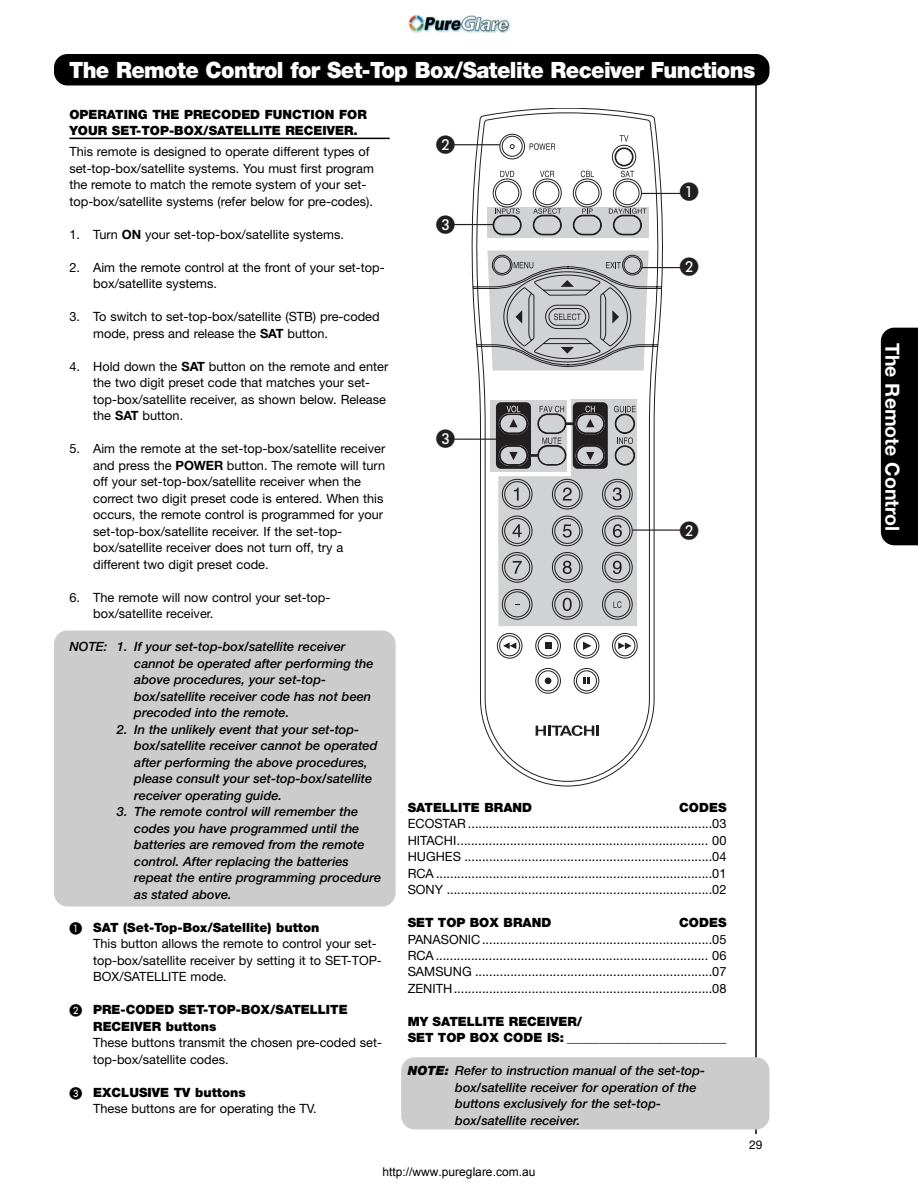
<style>
.page{position:relative;width:918px;height:1188px;background:#fff}
.page>*{position:absolute;margin:0;border:0;box-sizing:border-box;transform-origin:0 0}
.t1{font:900 22.5px "Helvetica Neue";letter-spacing:-.025em;color:#fff;scale:.95 1}
.t2{font:700 19.5px "Helvetica Neue";color:#fff}
.t3{font:18.9px "European Pi One";color:#231f20}
.t4{font:12.75px/16.5px "Helvetica Neue";color:#000}
.t5{font:italic 500 12.75px/16.5px "Helvetica Neue";color:#000}
.t6{font:900 12.75px/16.5px "Helvetica Neue";color:#000}
.t7{font:12px "Arial";color:#000}
.t8{font:12px "Helvetica Neue";color:#000}
.s1{font-weight:700}
.s2{font-family:"European Pi One";font-weight:400}
.s3{font-weight:900}
</style>
<div class="page">
<hr style="left:755px;top:58px;width:2px;height:1076px;background:#000">
<div style="left:54px;top:54px;width:716px;height:32px;background:#000;border-radius:14px"></div>
<div style="left:881px;top:328px;width:37px;height:217px;background:#000"></div>
<div style="left:54px;top:630px;width:342px;height:277px;background:#ccc;border-radius:14px"></div>
<div style="left:401px;top:1057px;width:368px;height:72px;background:#ccc;border-radius:14px"></div>
<hr style="left:69px;top:138px;width:321px;height:1px;background:#000">
<svg style="left:470px;top:108px;width:195px;height:678px"></svg>
<hr style="left:453px;top:144px;width:47px;height:1px;background:#231f20">
<hr style="left:453px;top:224px;width:40px;height:1px;background:#231f20">
<hr style="left:453px;top:439px;width:47px;height:1px;background:#231f20">
<hr style="left:632px;top:529px;width:49px;height:2px;background:#231f20">
<hr style="left:642px;top:267px;width:39px;height:1px;background:#231f20">
<hr style="left:641px;top:193px;width:40px;height:1px;background:#231f20">
<img style="left:409px;top:16px;width:100px;height:16px">
<h1 class="t1" style="left:69px;top:62px;width:724px">The Remote Control for Set-Top Box/Satelite Receiver Functions</h1>
<p class="t6" style="left:69px;top:107px;width:299px">OPERATING THE PRECODED FUNCTION FOR<br>YOUR SET-TOP-BOX/SATELLITE RECEIVER.</p>
<p class="t4" style="left:69px;top:145px;width:306px">This remote is designed to operate different types of set-top-box/satellite systems. You must first program the remote to match the remote system of your set&shy;top-box/satellite systems (refer below for pre-codes).</p>
<p class="t4" style="left:69px;top:227px;width:276px">1. Turn <span class="s1">ON</span> your set-top-box/satellite systems.</p>
<p class="t4" style="left:93px;top:260px;width:293px;text-indent:-24px">2. Aim the remote control at the front of your set-top&shy;box/satellite systems.</p>
<p class="t4" style="left:93px;top:310px;width:288px;text-indent:-24px">3. To switch to set-top-box/satellite (STB) pre-coded mode, press and release the <span class="s1">SAT</span> button.</p>
<p class="t4" style="left:93px;top:359px;width:297px;text-indent:-24px">4. Hold down the <span class="s1">SAT</span> button on the remote and enter the two digit preset code that matches your set&shy;top-box/satellite receiver, as shown below. Release the <span class="s1">SAT</span> button.</p>
<p class="t4" style="left:93px;top:442px;width:294px;text-indent:-24px">5. Aim the remote at the set-top-box/satellite receiver and press the <span class="s1">POWER</span> button. The remote will turn off your set-top-box/satellite receiver when the correct two digit preset code is entered. When this occurs, the remote control is programmed for your set-top-box/satellite receiver. If the set-top&shy;box/satellite receiver does not turn off, try a different two digit preset code.</p>
<p class="t4" style="left:93px;top:590px;width:239px;text-indent:-24px">6. The remote will now control your set-top&shy;box/satellite receiver.</p>
<p class="t5" style="left:134px;top:639px;width:241px;text-indent:-65px">NOTE: 1. If your set-top-box/satellite receiver cannot be operated after performing the above procedures, your set-top&shy;box/satellite receiver code has not been precoded into the remote.</p>
<p class="t5" style="left:134px;top:722px;width:245px;text-indent:-17px">2. In the unlikely event that your set-top&shy;box/satellite receiver cannot be operated after performing the above procedures, please consult your set-top-box/satellite receiver operating guide.</p>
<p class="t5" style="left:134px;top:804px;width:248px;text-indent:-17px">3. The remote control will remember the codes you have programmed until the batteries are removed from the remote control. After replacing the batteries repeat the entire programming procedure as stated above.</p>
<p class="t6" style="left:93px;top:920px;width:228px">SAT (Set-Top-Box/Satellite) button</p>
<p class="t4" style="left:93px;top:936px;width:290px">This button allows the remote to control your set&shy;top-box/satellite receiver by setting it to SET-TOP-<br>BOX/SATELLITE mode.</p>
<p class="t6" style="left:93px;top:1002px;width:256px;text-indent:-24px"><span class="s2">-</span> PRE-CODED SET-TOP-BOX/SATELLITE<br>RECEIVER buttons</p>
<p class="t4" style="left:93px;top:1035px;width:290px">These buttons transmit the chosen pre-coded set&shy;top-box/satellite codes.</p>
<p class="t6" style="left:93px;top:1085px;width:154px">EXCLUSIVE TV buttons</p>
<p class="t4" style="left:93px;top:1101px;width:225px">These buttons are for operating the TV.</p>
<h3 class="t3" style="left:436px;top:135px;width:20px">-</h3>
<h3 class="t3" style="left:680px;top:257px;width:20px">-</h3>
<h3 class="t3" style="left:680px;top:521px;width:20px">-</h3>
<p class="t6" style="left:408px;top:800px;width:126px">SATELLITE BRAND</p>
<p class="t6" style="left:679px;top:800px;width:49px">CODES</p>
<p class="t4" style="left:408px;top:816px;width:320px;text-align:justify">ECOSTAR .....................................................................03<br>HITACHI....................................................................... 00<br>HUGHES ......................................................................04<br>RCA ..............................................................................01<br>SONY ...........................................................................02</p>
<p class="t6" style="left:408px;top:915px;width:145px">SET TOP BOX BRAND</p>
<p class="t6" style="left:679px;top:915px;width:49px">CODES</p>
<p class="t4" style="left:408px;top:932px;width:320px;text-align:justify">PANASONIC.................................................................05<br>RCA ............................................................................. 06<br>SAMSUNG ...................................................................07<br>ZENITH.........................................................................08</p>
<p class="t6" style="left:408px;top:1014px;width:320px">MY SATELLITE RECEIVER/<br>SET TOP BOX CODE IS: _________________________</p>
<p class="t5" style="left:455px;top:1064px;width:252px;text-indent:-48px"><span class="s3">NOTE:</span> Refer to instruction manual of the set-top&shy;box/satellite receiver for operation of the buttons exclusively for the set-top&shy;box/satellite receiver.</p>
<p class="t7" style="left:383px;top:1164px;width:154px">http://www.pureglare.com.au</p>
<p class="t8" style="left:749px;top:1140px;width:15px">29</p>
<h2 class="t2" style="left:900px;top:343px;width:190px;rotate:90deg">The Remote Control</h2>
</div>
